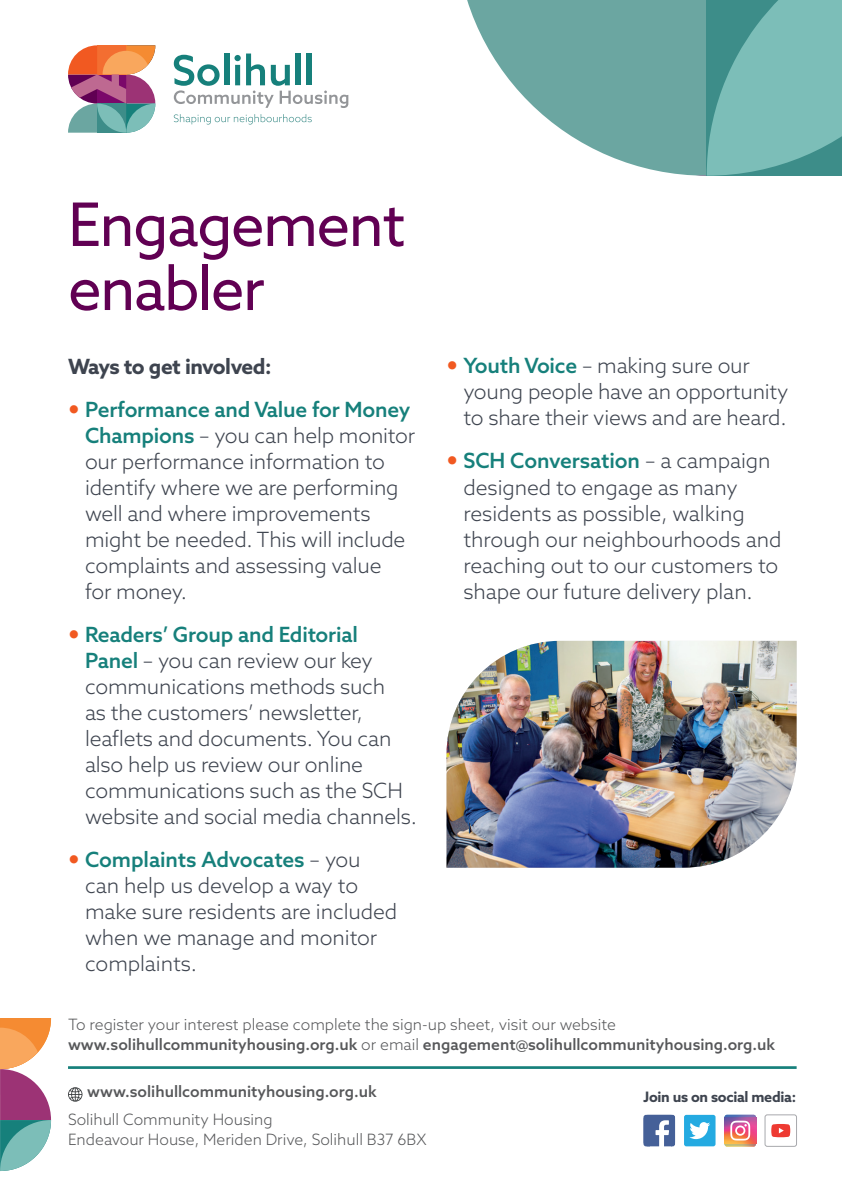
<style>
.page{position:relative;width:842px;height:1191px;background:#fff}
.page>*{position:absolute;margin:0;border:0;box-sizing:border-box;transform-origin:0 0}
.t1{font:60px/64px "Azo Sans";letter-spacing:-.03em;color:#610053}
.t2{font:300 21px/26px "Azo Sans";letter-spacing:-.01em;color:#3e444f}
.t3{font:700 21px "Azo Sans";letter-spacing:-.03em;color:#3e444f}
.t4{font:500 15.6px/19.8px "Azo Sans";color:#57585a}
.t5{font:300 15.6px/19.8px "Azo Sans";color:#57585a}
.t6{font:700 14.4px "Azo Sans";letter-spacing:-.02em;color:#3e444f}
.s1{font-weight:500;color:#16807b}
.s2{font-weight:300}
</style>
<div class="page">
<svg style="left:467px;top:0;width:240px;height:175px;fill:#6ba6a1"></svg>
<svg style="left:707px;top:0;width:135px;height:175px;background:#6cb2ac"></svg>
<img style="left:724px;top:1115px;width:32px;height:31px">
<svg style="left:726px;top:1114px;width:29px;height:26px"></svg>
<div style="left:684px;top:1114px;width:31px;height:32px;background:#24aae1;border-radius:2px"></div>
<svg style="left:689px;top:1122px;width:21px;height:17px"></svg>
<svg style="left:643px;top:1114px;width:32px;height:32px"></svg>
<div style="left:765px;top:1114px;width:32px;height:32px;border:1px solid #a8a9ad;border-radius:2px"></div>
<svg style="left:771px;top:1124px;width:19px;height:13px"></svg>
<hr style="left:68px;top:1066px;width:729px;height:3px;background:#16807b">
<svg style="left:0;top:1018px;width:51px;height:153px"></svg>
<svg style="left:174px;top:54px;width:174px;height:54px"></svg>
<svg style="left:174px;top:114px;width:138px;height:10px"></svg>
<svg style="left:68px;top:45px;width:87px;height:88px;background:#b28a86"></svg>
<svg style="left:68px;top:1087px;width:14px;height:14px"></svg>
<img style="left:446px;top:641px;width:351px;height:226px">
<h1 class="t1" style="left:68px;top:192px;width:339px">Engagement enabler</h1>
<p class="t3" style="left:68px;top:352px;width:205px">Ways to get involved:</p>
<p class="t2" style="left:85px;top:396px;width:332px"><span class="s1">Performance and Value for Money<br>Champions</span> – you can help monitor our performance information to identify where we are performing well and where improvements might be needed. This will include complaints and assessing value<br>for money.</p>
<p class="t2" style="left:85px;top:621px;width:334px"><span class="s1">Readers’ Group and Editorial<br>Panel</span> – you can review our key communications methods such<br>as the customers’ newsletter, leaflets and documents. You can also help us review our online communications such as the SCH website and social media channels.</p>
<p class="t2" style="left:85px;top:846px;width:314px"><span class="s1">Complaints Advocates</span> – you can help us develop a way to make sure residents are included when we manage and monitor complaints.</p>
<p class="t2" style="left:463px;top:353px;width:326px"><span class="s1">Youth Voice</span> – making sure our young people have an opportunity to share their views and are heard.</p>
<p class="t2" style="left:463px;top:448px;width:319px"><span class="s1">SCH Conversation</span> – a campaign designed to engage as many residents as possible, walking through our neighbourhoods and reaching out to our customers to shape our future delivery plan.</p>
<p class="t4" style="left:68px;top:1014px;width:708px"><span class="s2">To register your interest please complete the sign-up sheet, visit our website </span>www.solihullcommunityhousing.org.uk <span class="s2">or email</span> engagement@solihullcommunityhousing.org.uk</p>
<p class="t4" style="left:87px;top:1081px;width:291px">www.solihullcommunityhousing.org.uk</p>
<p class="t5" style="left:68px;top:1109px;width:360px">Solihull Community Housing<br>Endeavour House, Meriden Drive, Solihull B37 6BX</p>
<p class="t6" style="left:643px;top:1087px;width:154px">Join us on social media:</p>
</div>
